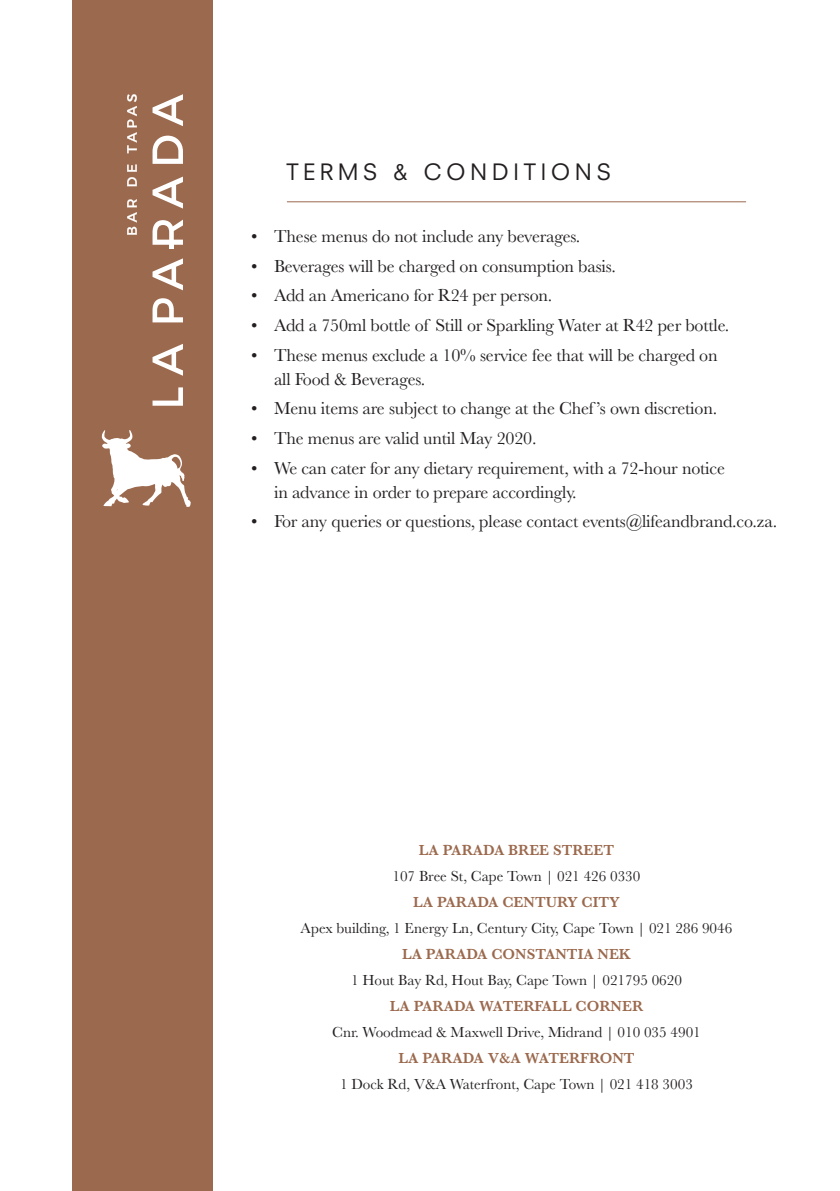
<style>
.page{position:relative;width:840px;height:1191px;background:#fff}
.page>*{position:absolute;margin:0;border:0;box-sizing:border-box;transform-origin:0 0}
.t1{font:22px "Neuzeit SLT Std";letter-spacing:.2em;color:#231f20}
.t2{font:18px/24px "Baskerville";letter-spacing:-.01em;color:#231f20}
.t3{font:15.2px "Baskerville";color:#231f20}
.t4{font:600 15.2px "Baskerville";color:#9b694d}
</style>
<div class="page">
<div style="left:72px;top:0;width:140px;height:1191px;background:#9b694d"></div>
<hr style="left:287px;top:201px;width:458px;height:1px;background:#9b694d">
<svg style="left:152px;top:387px;width:31px;height:19px"></svg>
<svg style="left:152px;top:344px;width:31px;height:32px"></svg>
<svg style="left:152px;top:298px;width:31px;height:24px"></svg>
<svg style="left:152px;top:258px;width:31px;height:32px"></svg>
<svg style="left:152px;top:220px;width:31px;height:25px"></svg>
<svg style="left:152px;top:177px;width:31px;height:32px"></svg>
<svg style="left:152px;top:136px;width:31px;height:28px"></svg>
<svg style="left:152px;top:94px;width:31px;height:32px"></svg>
<div style="left:169px;top:241px;width:5px;height:8px;background:#fff"></div>
<svg style="left:127px;top:199px;width:10px;height:36px"></svg>
<svg style="left:127px;top:164px;width:10px;height:22px"></svg>
<svg style="left:127px;top:94px;width:10px;height:59px"></svg>
<svg style="left:101px;top:430px;width:90px;height:77px"></svg>
<p class="t1" style="left:286px;top:158px;width:326px">TERMS &amp; CONDITIONS</p>
<p class="t2" style="left:251px;top:224px;width:330px">• These menus do not include any beverages.</p>
<p class="t2" style="left:251px;top:254px;width:366px">• Beverages will be charged on consumption basis.</p>
<p class="t2" style="left:251px;top:284px;width:302px">• Add an Americano for R24 per person.</p>
<p class="t2" style="left:251px;top:313px;width:479px">• Add a 750ml bottle of Still or Sparkling Water at R42 per bottle.</p>
<p class="t2" style="left:274px;top:343px;width:445px;text-indent:-23px">• These menus exclude a 10% service fee that will be charged on all Food &amp; Beverages.</p>
<p class="t2" style="left:251px;top:397px;width:467px">• Menu items are subject to change at the Chef ’s own discretion.</p>
<p class="t2" style="left:251px;top:426px;width:286px">• The menus are valid until May 2020.</p>
<p class="t2" style="left:274px;top:456px;width:452px;text-indent:-23px">• We can cater for any dietary requirement, with a 72-hour notice in advance in order to prepare accordingly.</p>
<p class="t2" style="left:251px;top:510px;width:527px">• For any queries or questions, please contact events@lifeandbrand.co.za.</p>
<p class="t4" style="left:418px;top:839px;width:197px">LA PARADA BREE STREET</p>
<p class="t3" style="left:392px;top:866px;width:249px">107 Bree St, Cape Town | 021 426 0330</p>
<p class="t4" style="left:413px;top:891px;width:208px">LA PARADA CENTURY CITY</p>
<p class="t3" style="left:300px;top:918px;width:433px">Apex building, 1 Energy Ln, Century City, Cape Town | 021 286 9046</p>
<p class="t4" style="left:402px;top:943px;width:230px">LA PARADA CONSTANTIA NEK</p>
<p class="t3" style="left:351px;top:970px;width:332px">1 Hout Bay Rd, Hout Bay, Cape Town | 021795 0620</p>
<p class="t4" style="left:389px;top:995px;width:255px">LA PARADA WATERFALL CORNER</p>
<p class="t3" style="left:332px;top:1022px;width:370px">Cnr. Woodmead &amp; Maxwell Drive, Midrand | 010 035 4901</p>
<p class="t4" style="left:398px;top:1047px;width:237px">LA PARADA V&amp;A WATERFRONT</p>
<p class="t3" style="left:340px;top:1074px;width:354px">1 Dock Rd, V&amp;A Waterfront, Cape Town | 021 418 3003</p>
</div>
